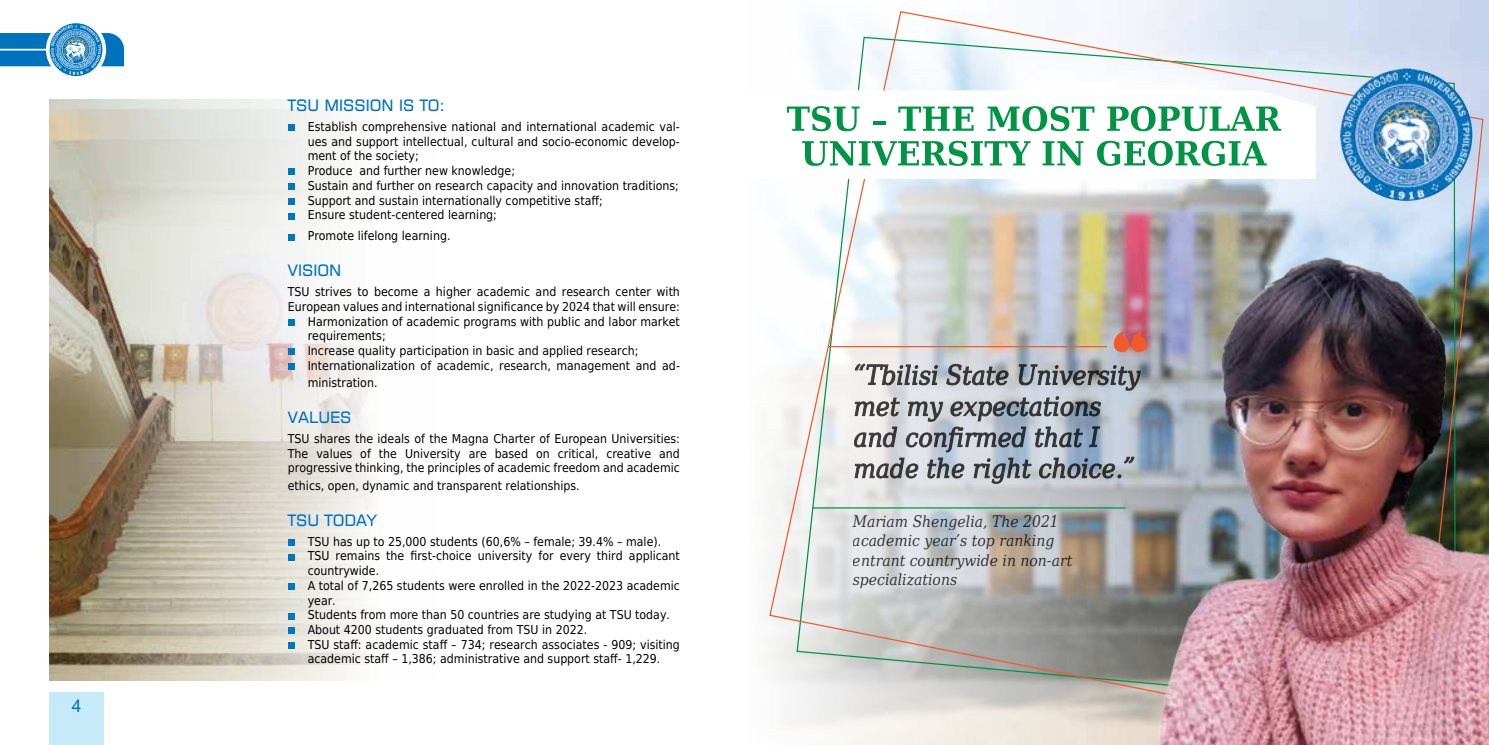
<style>
.page{position:relative;width:1489px;height:745px;background:#fff}
.page>*{position:absolute;margin:0;border:0;box-sizing:border-box;transform-origin:0 0}
.t1{font:17.5px "Arial";color:#0072bc}
.t2{font:15.75px "BPG Banner Caps";color:#0072bc}
.t3{font:italic 14px/19.6px "BPG2017 DejaVu Serif";color:#414042}
.t4{font:12.25px/14.7px "DejaVu Sans Condensed";color:#000}
</style>
<div class="page">
<div style="left:49px;top:692px;width:55px;height:52px;background:#c7eafb"></div>
<svg style="left:0;top:25px;width:124px;height:50px"></svg>
<img style="left:50px;top:99px;width:321px;height:581px">
<svg style="left:768px;top:10px;width:715px;height:734px"></svg>
<img style="left:1339px;top:68px;width:133px;height:133px;border-radius:66px">
<hr style="left:828px;top:346px;width:278px;height:1px;background:#f15a29">
<hr style="left:812px;top:507px;width:313px;height:1px;background:#009444">
<svg style="left:768px;top:90px;width:547px;height:89px"></svg>
<svg style="left:786px;top:106px;width:73px;height:25px"></svg>
<hr style="left:872px;top:121px;width:13px;height:4px;background:#009444">
<svg style="left:898px;top:106px;width:75px;height:25px"></svg>
<svg style="left:987px;top:106px;width:107px;height:25px"></svg>
<svg style="left:1107px;top:106px;width:173px;height:25px"></svg>
<svg style="left:802px;top:141px;width:228px;height:25px"></svg>
<svg style="left:1042px;top:141px;width:41px;height:24px"></svg>
<svg style="left:1096px;top:141px;width:170px;height:25px"></svg>
<img style="left:1123px;top:244px;width:365px;height:500px">
<svg style="left:1113px;top:331px;width:35px;height:23px"></svg>
<svg style="left:855px;top:363px;width:82px;height:22px;background:#a6a5a6"></svg>
<svg style="left:946px;top:364px;width:62px;height:21px"></svg>
<svg style="left:1018px;top:364px;width:122px;height:26px;background:#8c9197"></svg>
<svg style="left:854px;top:396px;width:280px;height:87px;background:#a5abb3"></svg>
<div style="left:288px;top:124px;width:6px;height:7px;background:#0076bc"></div>
<svg style="left:288px;top:169px;width:6px;height:6px"></svg>
<div style="left:288px;top:183px;width:6px;height:7px;background:#0076bc"></div>
<svg style="left:288px;top:198px;width:6px;height:6px"></svg>
<svg style="left:288px;top:213px;width:6px;height:6px"></svg>
<svg style="left:288px;top:234px;width:6px;height:6px"></svg>
<svg style="left:288px;top:319px;width:6px;height:6px"></svg>
<div style="left:288px;top:348px;width:6px;height:7px;background:#0076bc"></div>
<svg style="left:288px;top:363px;width:6px;height:6px"></svg>
<svg style="left:288px;top:539px;width:6px;height:6px"></svg>
<div style="left:288px;top:553px;width:6px;height:7px;background:#0076bc"></div>
<svg style="left:288px;top:583px;width:6px;height:6px"></svg>
<div style="left:288px;top:612px;width:6px;height:7px;background:#0076bc"></div>
<svg style="left:288px;top:627px;width:6px;height:6px"></svg>
<svg style="left:288px;top:642px;width:6px;height:6px"></svg>
<h1 class="t1" style="left:72px;top:693px;width:11px">4</h1>
<p class="t2" style="left:288px;top:99px;width:159px">TSU MISSION IS TO:</p>
<p class="t4" style="left:308px;top:119px;width:374px">Establish comprehensive national and international academic val&shy;ues and support intellectual, cultural and socio-economic develop&shy;ment of the society;<br>Produce and further new knowledge;<br>Sustain and further on research capacity and innovation traditions; Support and sustain internationally competitive staff;<br>Ensure student-centered learning;</p>
<p class="t4" style="left:308px;top:228px;width:144px">Promote lifelong learning.</p>
<p class="t2" style="left:288px;top:264px;width:55px">VISION</p>
<p class="t4" style="left:288px;top:284px;width:393px">TSU strives to become a higher academic and research center with</p>
<p class="t4" style="left:288px;top:298px;width:393px">European values and international significance by 2024 that will ensure:</p>
<p class="t4" style="left:308px;top:313px;width:374px">Harmonization of academic programs with public and labor market</p>
<p class="t4" style="left:308px;top:328px;width:79px">requirements;</p>
<p class="t4" style="left:308px;top:342px;width:332px">Increase quality participation in basic and applied research;</p>
<p class="t4" style="left:308px;top:357px;width:374px">Internationalization of academic, research, management and ad-</p>
<p class="t4" style="left:308px;top:375px;width:71px">ministration.</p>
<p class="t2" style="left:288px;top:410px;width:65px">VALUES</p>
<p class="t4" style="left:288px;top:430px;width:393px;text-align:justify">TSU shares the ideals of the Magna Charter of European Universities:<br>The values of the University are based on critical, creative and progressive thinking, the principles of academic freedom and academic</p>
<p class="t4" style="left:288px;top:477px;width:293px">ethics, open, dynamic and transparent relationships.</p>
<p class="t2" style="left:288px;top:513px;width:90px">TSU TODAY</p>
<p class="t4" style="left:308px;top:533px;width:374px">TSU has up to 25,000 students (60,6% – female; 39.4% – male).<br>TSU remains the first-choice university for every third applicant countrywide.<br>A total of 7,265 students were enrolled in the 2022-2023 academic year.<br>Students from more than 50 countries are studying at TSU today.<br>About 4200 students graduated from TSU in 2022.<br>TSU staff: academic staff – 734; research associates - 909; visiting academic staff – 1,386; administrative and support staff- 1,229.</p>
<p class="t3" style="left:852px;top:511px;width:221px">Mariam Shengelia, The 2021 academic year’s top ranking entrant countrywide in non-art specializations</p>
</div>
